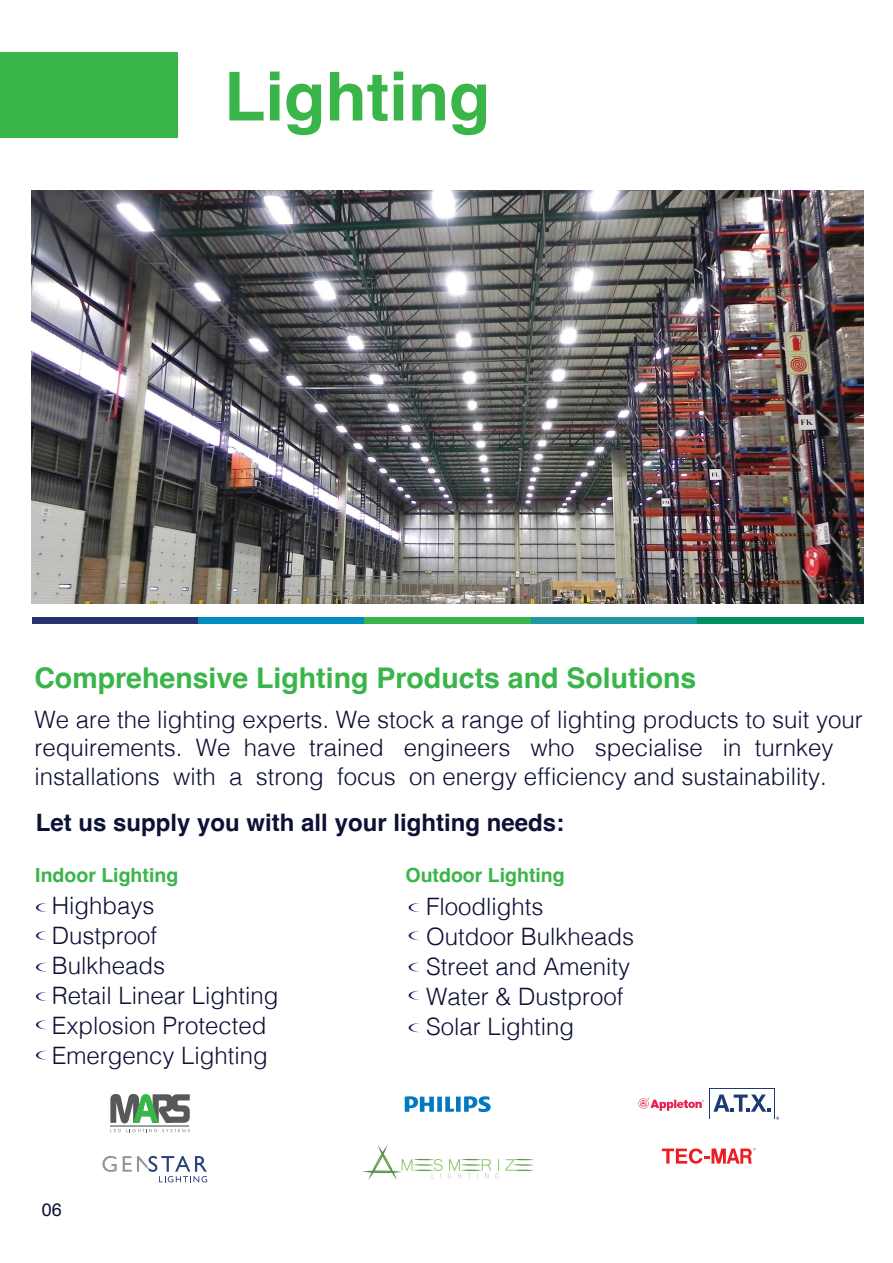
<style>
.page{position:relative;width:893px;height:1263px;background:#fff}
.page>*{position:absolute;margin:0;border:0;box-sizing:border-box;transform-origin:0 0}
.t1{font:700 67.5px "Helvetica";color:#3ab54a}
.t2{font:700 28.5px "Helvetica";color:#3ab54a}
.t3{font:300 24px/28.5px "Helvetica";color:#0d1135}
.t4{font:300 24px/30px "Helvetica";color:#0d1035}
.t5{font:700 24px "Helvetica";color:#0d1135}
.t6{font:700 19.5px "Helvetica";color:#3ab54a}
.t7{font:18px "Helvetica";color:#0d1035}
</style>
<div class="page">
<div style="left:0;top:52px;width:178px;height:86px;background:#3ab54a"></div>
<img style="left:32px;top:190px;width:831px;height:413px">
<div style="left:32px;top:617px;width:166px;height:7px;background:#27326e"></div>
<div style="left:198px;top:617px;width:166px;height:7px;background:#008cc1"></div>
<div style="left:364px;top:617px;width:167px;height:7px;background:#3ab54a"></div>
<div style="left:531px;top:617px;width:166px;height:7px;background:#1e99a2"></div>
<div style="left:697px;top:617px;width:166px;height:7px;background:#00915f"></div>
<svg style="left:405px;top:1096px;width:86px;height:16px"></svg>
<svg style="left:662px;top:1148px;width:94px;height:15px"></svg>
<hr style="left:110px;top:1125px;width:79px;height:1px;background:#57585a">
<svg style="left:110px;top:1094px;width:80px;height:29px"></svg>
<svg style="left:110px;top:1129px;width:79px;height:3px"></svg>
<svg style="left:709px;top:1089px;width:1px;height:30px"></svg>
<svg style="left:713px;top:1094px;width:57px;height:18px"></svg>
<svg style="left:638px;top:1097px;width:66px;height:14px"></svg>
<svg style="left:36px;top:903px;width:11px;height:9px"></svg>
<svg style="left:409px;top:903px;width:10px;height:9px"></svg>
<svg style="left:36px;top:963px;width:11px;height:9px"></svg>
<svg style="left:409px;top:963px;width:10px;height:9px"></svg>
<svg style="left:36px;top:1020px;width:11px;height:9px"></svg>
<svg style="left:36px;top:931px;width:11px;height:9px"></svg>
<svg style="left:409px;top:931px;width:10px;height:9px"></svg>
<svg style="left:36px;top:992px;width:11px;height:9px"></svg>
<svg style="left:409px;top:991px;width:10px;height:9px"></svg>
<svg style="left:409px;top:1023px;width:10px;height:9px"></svg>
<svg style="left:36px;top:1051px;width:11px;height:9px"></svg>
<svg style="left:102px;top:1156px;width:15px;height:16px"></svg>
<svg style="left:123px;top:1156px;width:84px;height:26px"></svg>
<img style="left:362px;top:1145px;width:171px;height:34px">
<h1 class="t1" style="left:224px;top:56px;width:268px">Lighting</h1>
<p class="t2" style="left:34px;top:661px;width:663px">Comprehensive Lighting Products and Solutions</p>
<p class="t3" style="left:34px;top:703px;width:830px">We are the lighting experts. We stock a range of lighting products to suit your requirements. We have trained engineers who specialise in turnkey installations with a strong focus on energy efficiency and sustainability.</p>
<p class="t5" style="left:36px;top:808px;width:530px">Let us supply you with all your lighting needs:</p>
<p class="t6" style="left:35px;top:863px;width:144px">Indoor Lighting</p>
<p class="t6" style="left:406px;top:863px;width:161px">Outdoor Lighting</p>
<p class="t4" style="left:52px;top:889px;width:228px">Highbays<br>Dustproof<br>Bulkheads<br>Retail Linear Lighting<br>Explosion Protected<br>Emergency Lighting</p>
<p class="t4" style="left:426px;top:890px;width:210px">Floodlights<br>Outdoor Bulkheads<br>Street and Amenity<br>Water &amp; Dustproof<br>Solar Lighting</p>
<p class="t7" style="left:42px;top:1195px;width:22px">06</p>
</div>
